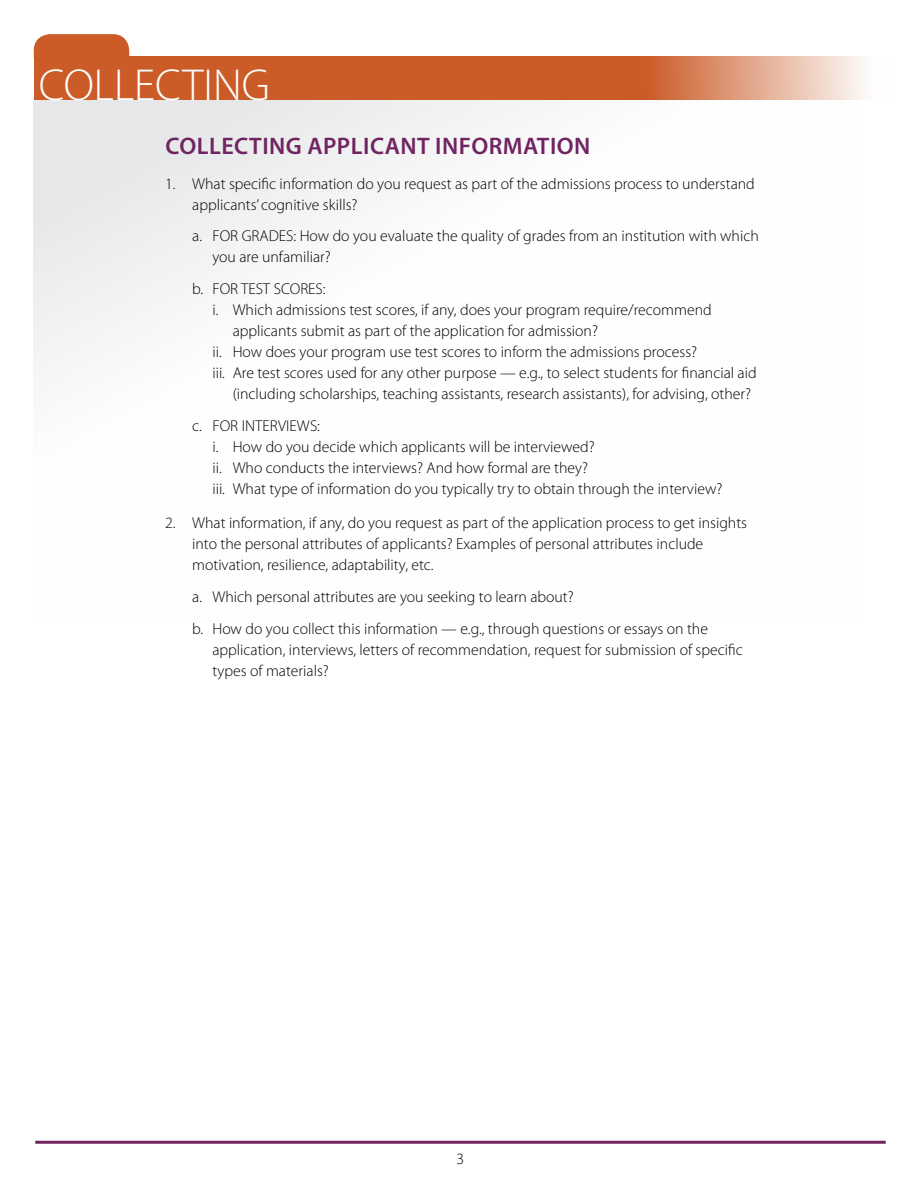
<style>
.page{position:relative;width:918px;height:1188px;background:#fff}
.page>*{position:absolute;margin:0;border:0;box-sizing:border-box;transform-origin:0 0}
.H2{font:300 45px "Myriad Pro";color:#fff}
.H3{font:600 24px "Myriad Pro";letter-spacing:.02em;color:#702461}
.t1{font:300 15.75px/21px "Myriad Pro";color:#000}
</style>
<div class="page">
<hr style="left:35px;top:1141px;width:851px;height:3px;background:#702461">
<svg style="left:34px;top:100px;width:494px;height:271px;fill:#f4f5f5"></svg>
<svg style="left:34px;top:56px;width:831px;height:44px;background:#d17144"></svg>
<div style="left:34px;top:34px;width:95px;height:39px;background:#cb5c28;border-radius:16px"></div>
<h2 class="H2" style="left:39px;top:60px;width:232px">COLLECTING</h2>
<h3 class="H3" style="left:165px;top:133px;width:427px">COLLECTING APPLICANT INFORMATION</h3>
<p class="t1" style="left:192px;top:173px;width:564px;text-indent:-27px">1. What specific information do you request as part of the admissions process to understand applicants’ cognitive skills?</p>
<p class="t1" style="left:212px;top:226px;width:548px;text-indent:-20px">a. FOR GRADES: How do you evaluate the quality of grades from an institution with which you are unfamiliar?</p>
<p class="t1" style="left:192px;top:279px;width:135px">b. FOR TEST SCORES:</p>
<p class="t1" style="left:233px;top:300px;width:481px;text-indent:-20px">i. Which admissions test scores, if any, does your program require/recommend applicants submit as part of the application for admission?</p>
<p class="t1" style="left:212px;top:342px;width:486px">ii. How does your program use test scores to inform the admissions process?</p>
<p class="t1" style="left:233px;top:363px;width:525px;text-indent:-20px">iii. Are test scores used for any other purpose — e.g., to select students for financial aid (including scholarships, teaching assistants, research assistants), for advising, other?</p>
<p class="t1" style="left:192px;top:415px;width:129px">c. FOR INTERVIEWS:</p>
<p class="t1" style="left:212px;top:436px;width:384px">i. How do you decide which applicants will be interviewed?</p>
<p class="t1" style="left:212px;top:457px;width:377px">ii. Who conducts the interviews? And how formal are they?</p>
<p class="t1" style="left:212px;top:478px;width:511px">iii. What type of information do you typically try to obtain through the interview?</p>
<p class="t1" style="left:192px;top:513px;width:556px;text-indent:-27px">2. What information, if any, do you request as part of the application process to get insights into the personal attributes of applicants? Examples of personal attributes include motivation, resilience, adaptability, etc.</p>
<p class="t1" style="left:192px;top:587px;width:383px">a. Which personal attributes are you seeking to learn about?</p>
<p class="t1" style="left:212px;top:619px;width:532px;text-indent:-20px">b. How do you collect this information — e.g., through questions or essays on the application, interviews, letters of recommendation, request for submission of specific types of materials?</p>
<p class="t1" style="left:457px;top:1148px;width:9px">3</p>
</div>
